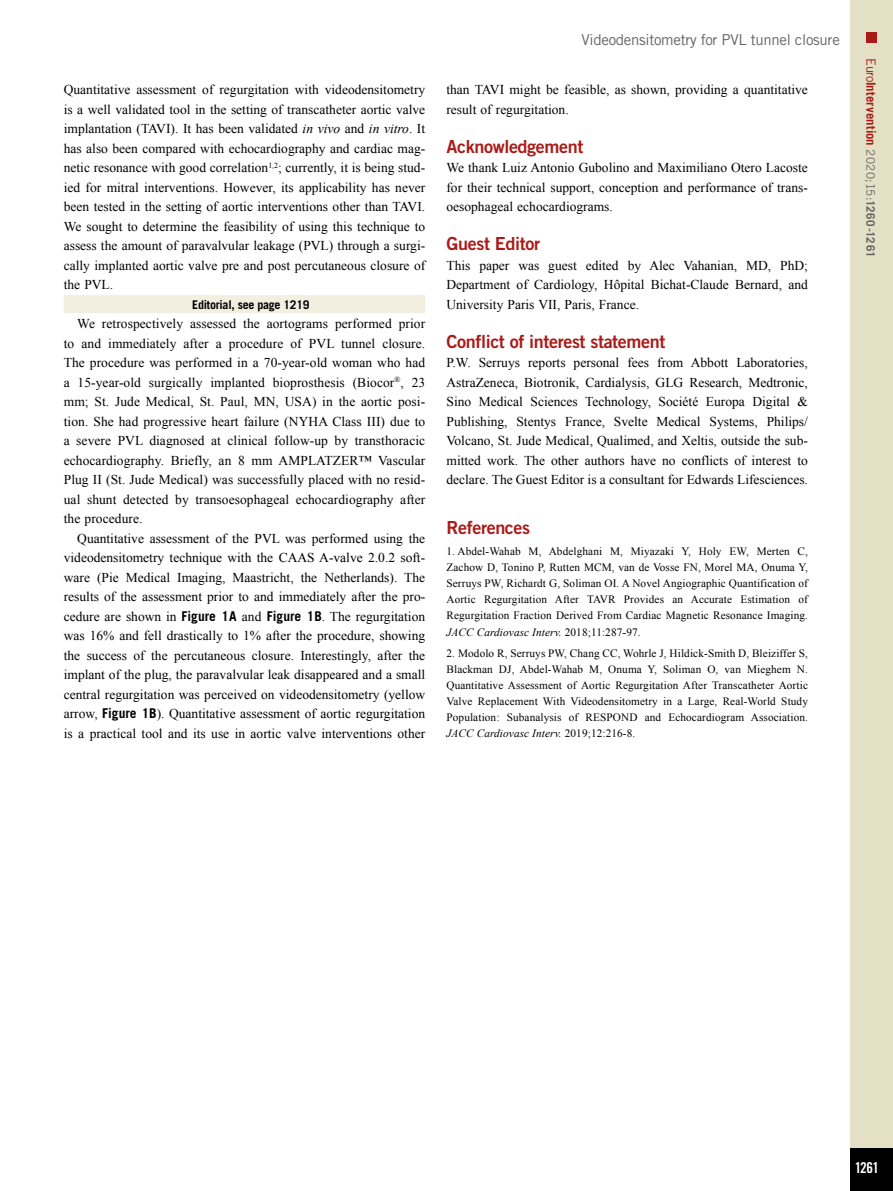
<style>
.page{position:relative;width:893px;height:1191px;background:#fff}
.page>*{position:absolute;margin:0;border:0;box-sizing:border-box;transform-origin:0 0}
.t1{font:18px "Trade Gothic LT Std Bd 2";letter-spacing:-.02em;color:#a91b18}
.t2{font:15px "Trade Gothic LT Std";letter-spacing:-.02em;color:#646363}
.t3{font:15px "Trade Gothic LT Std Bd Cn 20";color:#fff}
.t4{font:13.5px/19.5px "Times New Roman";color:#000;text-align:justify}
.t5{font:700 12.75px "Trade Gothic LT Std";letter-spacing:.005em;color:#a91b18}
.t6{font:700 12px "Trade Gothic LT Std";letter-spacing:-.02em;color:#000}
.t7{font:11.25px/16px "Times New Roman";letter-spacing:.01em;color:#000;text-align:justify}
.s1{font-style:italic}
.s2{font-family:"Trade Gothic LT Std";font-weight:700}
.s3{font-weight:400}
.s4{font-weight:400;font-size:11.7px;color:#646363}
.s5{font-size:11.7px;color:#646363}
</style>
<div class="page">
<div style="left:850px;top:0;width:43px;height:1191px;background:#e4e0c5"></div>
<div style="left:850px;top:1148px;width:43px;height:43px;background:#000"></div>
<div style="left:866px;top:32px;width:11px;height:10px;background:#a91b18"></div>
<div style="left:64px;top:295px;width:361px;height:18px;background:#f2efe1"></div>
<p class="t4" style="left:64px;top:80px;width:363px">Quantitative assessment of regurgitation with videodensitometry is a well validated tool in the setting of transcatheter aortic valve implantation (TAVI). It has been validated <span class="s1">in vivo</span> and <span class="s1">in vitro</span>. It has also been compared with echocardiography and cardiac mag&shy;netic resonance with good correlation<sup>1,2</sup>; currently, it is being stud&shy;ied for mitral interventions. However, its applicability has never been tested in the setting of aortic interventions other than TAVI.<br>We sought to determine the feasibility of using this technique to assess the amount of paravalvular leakage (PVL) through a surgi&shy;cally implanted aortic valve pre and post percutaneous closure of the PVL.</p>
<p class="t6" style="left:192px;top:297px;width:119px">Editorial, see page 1219</p>
<p class="t4" style="left:64px;top:314px;width:363px;text-indent:14px">We retrospectively assessed the aortograms performed prior to and immediately after a procedure of PVL tunnel closure.<br>The procedure was performed in a 70-year-old woman who had a 15-year-old surgically implanted bioprosthesis (Biocor<sup>®</sup>, 23 mm; St. Jude Medical, St. Paul, MN, USA) in the aortic posi&shy;tion. She had progressive heart failure (NYHA Class III) due to a severe PVL diagnosed at clinical follow-up by transthoracic echocardiography. Briefly, an 8 mm AMPLATZER™ Vascular Plug II (St. Jude Medical) was successfully placed with no resid&shy;ual shunt detected by transoesophageal echocardiography after the procedure.</p>
<p class="t4" style="left:64px;top:528px;width:363px;text-indent:14px">Quantitative assessment of the PVL was performed using the videodensitometry technique with the CAAS A-valve 2.0.2 soft&shy;ware (Pie Medical Imaging, Maastricht, the Netherlands). The results of the assessment prior to and immediately after the pro&shy;cedure are shown in <span class="s2">Figure 1A</span> and <span class="s2">Figure 1B</span>. The regurgitation was 16% and fell drastically to 1% after the procedure, showing the success of the percutaneous closure. Interestingly, after the implant of the plug, the paravalvular leak disappeared and a small central regurgitation was perceived on videodensitometry (yellow arrow, <span class="s2">Figure 1B</span>). Quantitative assessment of aortic regurgitation is a practical tool and its use in aortic valve interventions other</p>
<p class="t2" style="left:581px;top:30px;width:260px">Videodensitometry for PVL tunnel closure</p>
<p class="t4" style="left:446px;top:80px;width:363px">than TAVI might be feasible, as shown, providing a quantitative result of regurgitation.</p>
<h1 class="t1" style="left:446px;top:135px;width:138px">Acknowledgement</h1>
<p class="t4" style="left:446px;top:158px;width:363px">We thank Luiz Antonio Gubolino and Maximiliano Otero Lacoste for their technical support, conception and performance of trans&shy;oesophageal echocardiograms.</p>
<h1 class="t1" style="left:446px;top:233px;width:95px">Guest Editor</h1>
<p class="t4" style="left:446px;top:255px;width:363px">This paper was guest edited by Alec Vahanian, MD, PhD; Department of Cardiology, Hôpital Bichat-Claude Bernard, and University Paris VII, Paris, France.</p>
<h1 class="t1" style="left:446px;top:330px;width:220px">Conflict of interest statement</h1>
<p class="t4" style="left:446px;top:353px;width:363px">P.W. Serruys reports personal fees from Abbott Laboratories, AstraZeneca, Biotronik, Cardialysis, GLG Research, Medtronic, Sino Medical Sciences Technology, Société Europa Digital &amp; Publishing, Stentys France, Svelte Medical Systems, Philips/ Volcano, St. Jude Medical, Qualimed, and Xeltis, outside the sub&shy;mitted work. The other authors have no conflicts of interest to declare. The Guest Editor is a consultant for Edwards Lifesciences.</p>
<h1 class="t1" style="left:446px;top:516px;width:85px">References</h1>
<p class="t7" style="left:446px;top:543px;width:363px">1. Abdel-Wahab M, Abdelghani M, Miyazaki Y, Holy EW, Merten C, Zachow D, Tonino P, Rutten MCM, van de Vosse FN, Morel MA, Onuma Y, Serruys PW, Richardt G, Soliman OI. A Novel Angiographic Quantification of Aortic Regurgitation After TAVR Provides an Accurate Estimation of Regurgitation Fraction Derived From Cardiac Magnetic Resonance Imaging.<br><span class="s1">JACC Cardiovasc Interv.</span> 2018;11:287-97.</p>
<p class="t7" style="left:446px;top:645px;width:363px">2. Modolo R, Serruys PW, Chang CC, Wohrle J, Hildick-Smith D, Bleiziffer S, Blackman DJ, Abdel-Wahab M, Onuma Y, Soliman O, van Mieghem N.<br>Quantitative Assessment of Aortic Regurgitation After Transcatheter Aortic Valve Replacement With Videodensitometry in a Large, Real-World Study Population: Subanalysis of RESPOND and Echocardiogram Association.<br><span class="s1">JACC Cardiovasc Interv.</span> 2019;12:216-8.</p>
<p class="t5" style="left:879px;top:58px;width:201px;rotate:90deg"><span class="s3">Euro</span>Intervention <span class="s4">2020;15:</span><span class="s5">1260-1261</span></p>
<p class="t3" style="left:855px;top:1158px;width:26px">1261</p>
</div>
